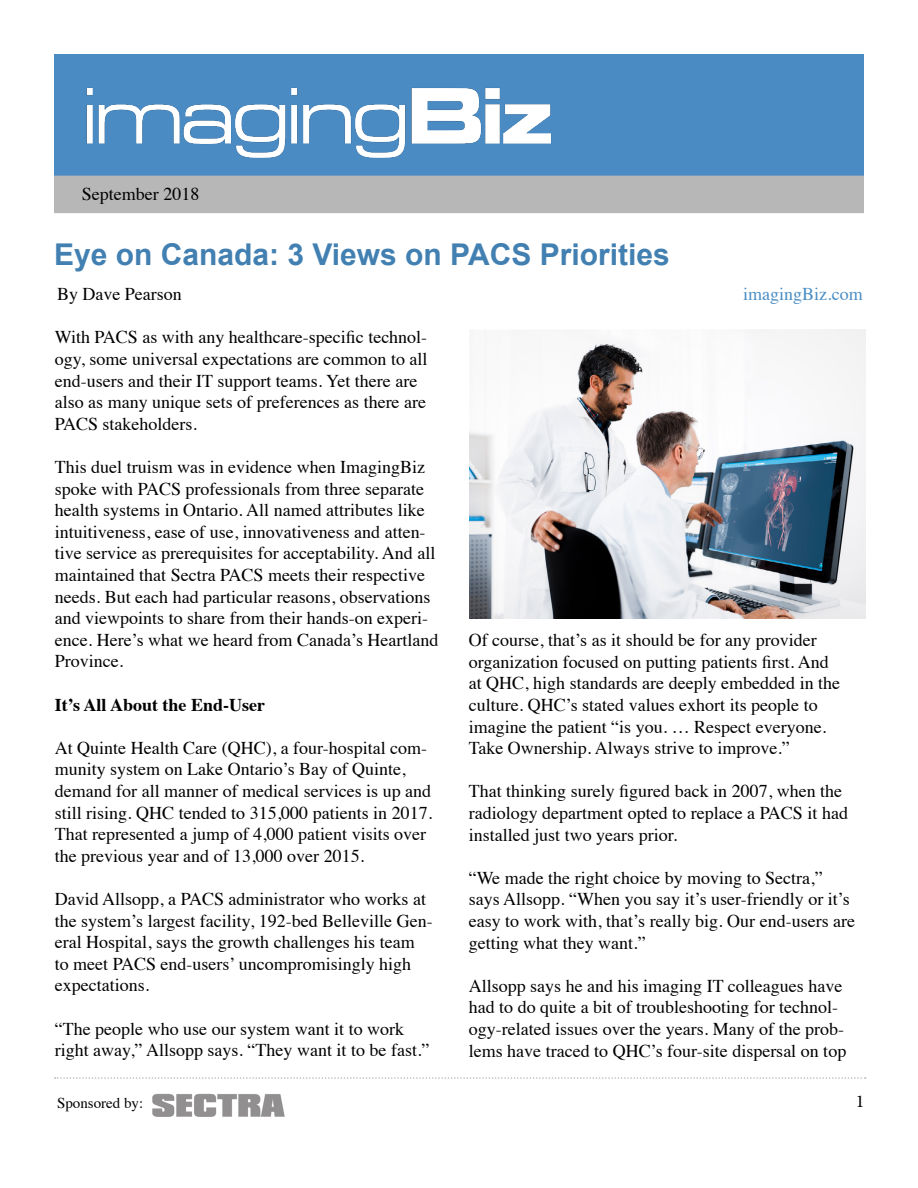
<style>
.page{position:relative;width:918px;height:1188px;background:#fff}
.page>*{position:absolute;margin:0;border:0;box-sizing:border-box;transform-origin:0 0}
.t1{font:700 30px "Arial";color:#4280b2}
.t2{font:18px/21.6px "Times";color:#000}
.t3{font:700 18px "Times";color:#000}
.t4{font:18px "Times";color:#4a8ec4}
.t5{font:18px "Minion Pro";color:#000}
.t6{font:15px "Times";color:#000}
</style>
<div class="page">
<div style="left:54px;top:54px;width:810px;height:122px;background:#4a8bc4"></div>
<div style="left:54px;top:176px;width:810px;height:37px;background:#b7b7b8"></div>
<svg style="left:55px;top:1077px;width:811px;height:2px"></svg>
<img style="left:152px;top:1093px;width:133px;height:24px">
<img style="left:86px;top:87px;width:466px;height:71px">
<img style="left:469px;top:330px;width:396px;height:289px">
<p class="t2" style="left:82px;top:181px;width:119px">September 2018</p>
<h1 class="t1" style="left:54px;top:235px;width:617px">Eye on Canada: 3 Views on PACS Priorities</h1>
<p class="t2" style="left:57px;top:282px;width:126px">By Dave Pearson</p>
<p class="t4" style="left:743px;top:278px;width:121px">imagingBiz.com</p>
<p class="t2" style="left:55px;top:325px;width:374px">With PACS as with any healthcare-specific technol&shy;ogy, some universal expectations are common to all end-users and their IT support teams. Yet there are also as many unique sets of preferences as there are PACS stakeholders.</p>
<p class="t2" style="left:55px;top:455px;width:385px">This duel truism was in evidence when ImagingBiz spoke with PACS professionals from three separate health systems in Ontario. All named attributes like intuitiveness, ease of use, innovativeness and atten&shy;tive service as prerequisites for acceptability. And all maintained that Sectra PACS meets their respective needs. But each had particular reasons, observations and viewpoints to share from their hands-on experi&shy;ence. Here’s what we heard from Canada’s Heartland Province.</p>
<p class="t3" style="left:55px;top:687px;width:212px">It’s All About the End-User</p>
<p class="t2" style="left:55px;top:735px;width:379px">At Quinte Health Care (QHC), a four-hospital com&shy;munity system on Lake Ontario’s Bay of Quinte, demand for all manner of medical services is up and still rising. QHC tended to 315,000 patients in 2017.<br>That represented a jump of 4,000 patient visits over the previous year and of 13,000 over 2015.</p>
<p class="t2" style="left:55px;top:887px;width:379px">David Allsopp, a PACS administrator who works at the system’s largest facility, 192-bed Belleville Gen&shy;eral Hospital, says the growth challenges his team to meet PACS end-users’ uncompromisingly high expectations.</p>
<p class="t2" style="left:55px;top:1016px;width:376px">“The people who use our system want it to work right away,” Allsopp says. “They want it to be fast.”</p>
<p class="t6" style="left:57px;top:1089px;width:88px">Sponsored by:</p>
<p class="t2" style="left:469px;top:628px;width:373px">Of course, that’s as it should be for any provider organization focused on putting patients first. And at QHC, high standards are deeply embedded in the culture. QHC’s stated values exhort its people to imagine the patient “is you. … Respect everyone.<br>Take Ownership. Always strive to improve.”</p>
<p class="t2" style="left:469px;top:779px;width:381px">That thinking surely figured back in 2007, when the radiology department opted to replace a PACS it had installed just two years prior.</p>
<p class="t2" style="left:469px;top:865px;width:388px">“We made the right choice by moving to Sectra,” says Allsopp. “When you say it’s user-friendly or it’s easy to work with, that’s really big. Our end-users are getting what they want.”</p>
<p class="t2" style="left:469px;top:973px;width:379px">Allsopp says he and his imaging IT colleagues have had to do quite a bit of troubleshooting for technol&shy;ogy-related issues over the years. Many of the prob&shy;lems have traced to QHC’s four-site dispersal on top</p>
<p class="t5" style="left:856px;top:1089px;width:10px">1</p>
</div>
